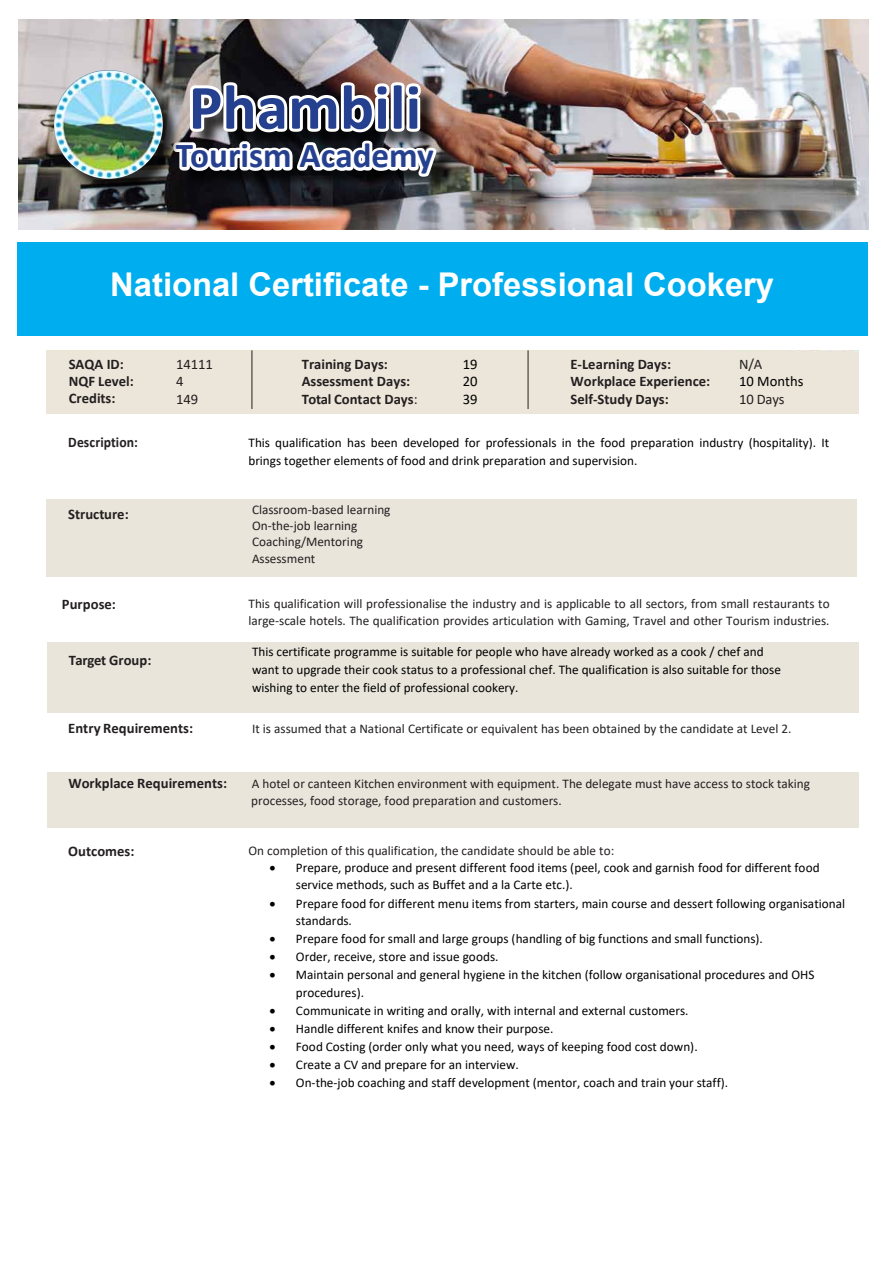
<style>
.page{position:relative;width:893px;height:1263px;background:#fff}
.page>*{position:absolute;margin:0;border:0;box-sizing:border-box;transform-origin:0 0}
.t1{font:700 63.75px "Calibri";color:#25408f}
.t2{font:700 35.1px "Calibri";color:#25408f}
.t3{font:700 32.7px "Arial";color:#fff}
.t4{font:700 14.7px/17.4px "Calibri";color:#231f20}
.t5{font:14.7px/17.5px "Calibri";color:#231f20}
.t6{font:14.7px/17.4px "Calibri";color:#000;text-align:justify}
.t7{font:700 14.7px "Calibri";color:#231f20;scale:.93 1}
.t8{font:13.2px/17.4px "Calibri";color:#000}
.t9{font:13.2px/16.2px "Calibri";color:#231f20}
.s1{font-weight:400}
</style>
<div class="page">
<img style="left:18px;top:19px;width:850px;height:211px">
<div style="left:176px;top:85px;width:279px;height:110px;background:#000;opacity:.75"></div>
<svg style="left:168px;top:77px;width:273px;height:124px"></svg>
<div style="left:56px;top:72px;width:126px;height:125px;background:#000;opacity:.75"></div>
<img style="left:54px;top:70px;width:109px;height:109px;border-radius:54px">
<div style="left:17px;top:242px;width:850px;height:94px;background:#00aeef"></div>
<hr style="left:252px;top:351px;width:1px;height:58px;background:#231f20">
<hr style="left:528px;top:351px;width:1px;height:58px;background:#231f20">
<div style="left:69px;top:357px;width:66px;height:52px;background:#ece6da"></div>
<div style="left:176px;top:357px;width:38px;height:52px;background:#ece6da"></div>
<div style="left:302px;top:357px;width:118px;height:52px;background:#ece6da"></div>
<div style="left:570px;top:357px;width:237px;height:52px;background:#ece6da"></div>
<div style="left:47px;top:642px;width:811px;height:71px;background:#eae5db"></div>
<div style="left:47px;top:772px;width:811px;height:56px;background:#eae5db"></div>
<div style="left:47px;top:500px;width:810px;height:77px;background:#eae5db"></div>
<h1 class="t1" style="left:189px;top:68px;width:234px">Phambili</h1>
<h2 class="t2" style="left:176px;top:134px;width:259px">Tourism Academy</h2>
<h3 class="t3" style="left:110px;top:263px;width:665px">National Certificate - Professional Cookery</h3>
<p class="t4" style="left:69px;top:355px;width:67px">SAQA ID:<br>NQF Level:<br>Credits:</p>
<p class="t5" style="left:176px;top:355px;width:39px">14111<br>4<br>149</p>
<p class="t4" style="left:302px;top:355px;width:117px">Training Days:<br>Assessment Days:<br>Total Contact Days<span class="s1">:</span></p>
<p class="t6" style="left:463px;top:355px;width:16px">19<br>20<br>39</p>
<p class="t4" style="left:571px;top:355px;width:102px">E-Learning Days:</p>
<p class="t5" style="left:739px;top:355px;width:25px">N/A</p>
<p class="t4" style="left:571px;top:372px;width:141px">Workplace Experience:</p>
<p class="t6" style="left:739px;top:372px;width:66px">10 Months</p>
<p class="t4" style="left:571px;top:390px;width:100px">Self-Study Days:</p>
<p class="t5" style="left:739px;top:390px;width:47px">10 Days</p>
<p class="t7" style="left:68px;top:432px;width:76px">Description:</p>
<p class="t8" style="left:248px;top:434px;width:582px;line-height:17.9px">This qualification has been developed for professionals in the food preparation industry (hospitality). It brings together elements of food and drink preparation and supervision.</p>
<p class="t4" style="left:68px;top:505px;width:62px">Structure:</p>
<p class="t9" style="left:252px;top:501px;width:140px">Classroom-based learning<br>On-the-job learning<br>Coaching/Mentoring<br>Assessment</p>
<p class="t4" style="left:62px;top:595px;width:55px">Purpose:</p>
<p class="t9" style="left:248px;top:594px;width:583px;line-height:17.5px">This qualification will professionalise the industry and is applicable to all sectors, from small restaurants to large-scale hotels. The qualification provides articulation with Gaming, Travel and other Tourism industries.</p>
<p class="t4" style="left:69px;top:651px;width:84px">Target Group:</p>
<p class="t8" style="left:252px;top:643px;width:531px">This certificate programme is suitable for people who have already worked as a cook / chef and want to upgrade their cook status to a professional chef. The qualification is also suitable for those wishing to enter the field of professional cookery.</p>
<p class="t4" style="left:68px;top:719px;width:126px">Entry Requirements:</p>
<p class="t9" style="left:252px;top:720px;width:541px">It is assumed that a National Certificate or equivalent has been obtained by the candidate at Level 2.</p>
<p class="t4" style="left:68px;top:774px;width:160px">Workplace Requirements:</p>
<p class="t9" style="left:251px;top:775px;width:560px">A hotel or canteen Kitchen environment with equipment. The delegate must have access to stock taking processes, food storage, food preparation and customers.</p>
<p class="t4" style="left:68px;top:843px;width:68px">Outcomes:</p>
<p class="t9" style="left:248px;top:842px;width:367px">On completion of this qualification, the candidate should be able to:</p>
<p class="t8" style="left:296px;top:858px;width:525px;text-indent:-26px">• Prepare, produce and present different food items (peel, cook and garnish food for different food service methods, such as Buffet and a la Carte etc.).</p>
<p class="t8" style="left:296px;top:894px;width:551px;text-indent:-26px">• Prepare food for different menu items from starters, main course and dessert following organisational standards.</p>
<p class="t8" style="left:270px;top:929px;width:495px">• Prepare food for small and large groups (handling of big functions and small functions).</p>
<p class="t8" style="left:270px;top:948px;width:230px">• Order, receive, store and issue goods.</p>
<p class="t8" style="left:296px;top:966px;width:520px;text-indent:-26px">• Maintain personal and general hygiene in the kitchen (follow organisational procedures and OHS procedures).</p>
<p class="t8" style="left:270px;top:1001px;width:420px">• Communicate in writing and orally, with internal and external customers.</p>
<p class="t8" style="left:270px;top:1019px;width:285px">• Handle different knifes and know their purpose.</p>
<p class="t8" style="left:270px;top:1037px;width:430px">• Food Costing (order only what you need, ways of keeping food cost down).</p>
<p class="t8" style="left:270px;top:1056px;width:251px">• Create a CV and prepare for an interview.</p>
<p class="t8" style="left:270px;top:1074px;width:460px">• On-the-job coaching and staff development (mentor, coach and train your staff).</p>
</div>
